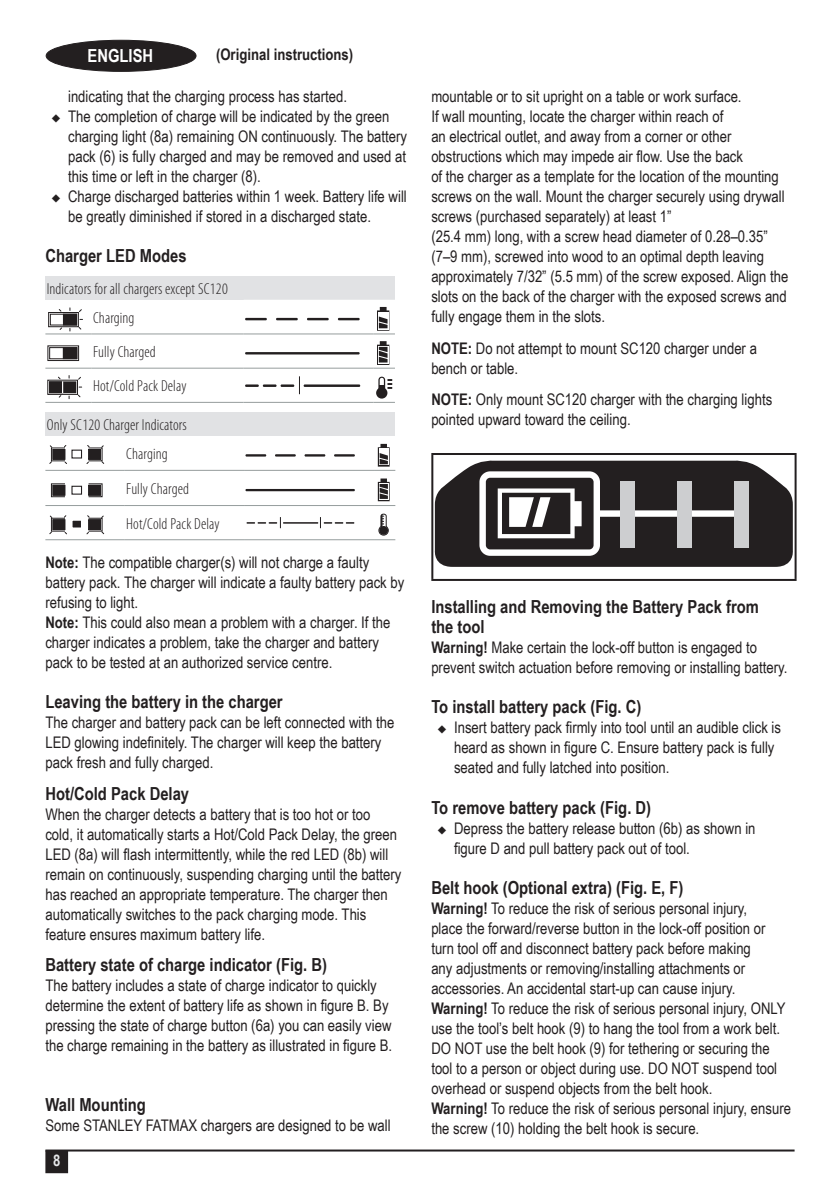
<style>
.page{position:relative;width:840px;height:1191px;background:#fff}
.page>*{position:absolute;margin:0;border:0;box-sizing:border-box;transform-origin:0 0}
.body{font:700 18px/20px "Arial Narrow";color:#231f20}
.t1{font:700 18px "Arial Narrow";color:#fff}
.body-2{font:16px/20px "Arial Narrow";color:#231f20}
.bullet1{font:16px/20px "Arial Narrow";color:#231f20}
.t2{font:300 condensed 16px/28.8px "Myriad Pro";letter-spacing:.005em;color:#231f20}
.t3{font:700 16px "Arial Narrow";color:#231f20}
.t4{font:700 16px "Arial Narrow";color:#e6e7e9}
.s1{font-weight:700}
</style>
<div class="page">
<hr style="left:45px;top:1149px;width:749px;height:2px;background:#231f20">
<div style="left:46px;top:1151px;width:21px;height:21px;background:#231f20"></div>
<div style="left:45px;top:1150px;width:23px;height:23px;border:2px solid #231f20"></div>
<div style="left:46px;top:40px;width:150px;height:31px;background:#231f20;border-radius:50%"></div>
<div style="left:46px;top:40px;width:150px;height:32px;border:1px solid #231f20;border-radius:50%"></div>
<div style="left:45px;top:276px;width:350px;height:24px;background:#e1e2e4"></div>
<hr style="left:45px;top:333px;width:47px;height:1px;background:#969d9d">
<hr style="left:92px;top:333px;width:151px;height:1px;background:#969d9d">
<hr style="left:45px;top:368px;width:47px;height:1px;background:#969d9d">
<hr style="left:92px;top:368px;width:151px;height:1px;background:#969d9d">
<hr style="left:45px;top:402px;width:47px;height:1px;background:#969d9d">
<hr style="left:92px;top:402px;width:151px;height:1px;background:#969d9d">
<div style="left:48px;top:312px;width:30px;height:15px;border:1px solid #231f20"></div>
<div style="left:50px;top:314px;width:27px;height:11px;border:1px solid #231f20"></div>
<svg style="left:58px;top:307px;width:25px;height:25px"></svg>
<div style="left:48px;top:346px;width:31px;height:15px;border:1px solid #231f20"></div>
<div style="left:49px;top:347px;width:28px;height:12px;border:1px solid #231f20"></div>
<div style="left:63px;top:348px;width:14px;height:11px;background:#231f20"></div>
<div style="left:63px;top:347px;width:14px;height:12px;border:1px solid #231f20"></div>
<div style="left:48px;top:380px;width:30px;height:14px;border:1px solid #231f20"></div>
<div style="left:49px;top:382px;width:14px;height:11px;background:#231f20"></div>
<svg style="left:58px;top:375px;width:24px;height:24px"></svg>
<svg style="left:243px;top:306px;width:152px;height:97px"></svg>
<div style="left:45px;top:413px;width:350px;height:23px;background:#e1e2e4"></div>
<hr style="left:125px;top:470px;width:119px;height:1px;background:#969d9d">
<hr style="left:125px;top:505px;width:119px;height:1px;background:#969d9d">
<hr style="left:45px;top:470px;width:80px;height:1px;background:#969d9d">
<hr style="left:45px;top:505px;width:80px;height:1px;background:#969d9d">
<hr style="left:45px;top:539px;width:80px;height:1px;background:#969d9d">
<hr style="left:125px;top:539px;width:119px;height:1px;background:#969d9d">
<svg style="left:49px;top:445px;width:18px;height:19px"></svg>
<svg style="left:86px;top:445px;width:18px;height:19px"></svg>
<div style="left:71px;top:449px;width:11px;height:9px;border:1px solid #231f20"></div>
<svg style="left:51px;top:484px;width:14px;height:13px"></svg>
<div style="left:53px;top:485px;width:12px;height:10px;background:#231f20"></div>
<svg style="left:88px;top:484px;width:14px;height:13px"></svg>
<div style="left:88px;top:485px;width:13px;height:10px;background:#231f20"></div>
<div style="left:88px;top:485px;width:12px;height:10px;border:1px solid #231f20"></div>
<div style="left:71px;top:486px;width:11px;height:8px;border:1px solid #231f20"></div>
<div style="left:72px;top:520px;width:9px;height:8px;background:#231f20"></div>
<div style="left:71px;top:519px;width:11px;height:9px;border:1px solid #fff"></div>
<svg style="left:49px;top:515px;width:18px;height:19px"></svg>
<svg style="left:86px;top:515px;width:18px;height:19px"></svg>
<svg style="left:244px;top:443px;width:151px;height:97px"></svg>
<hr style="left:431px;top:453px;width:365px;height:2px;background:#231f20">
<hr style="left:431px;top:455px;width:2px;height:124px;background:#231f20">
<hr style="left:794px;top:455px;width:2px;height:124px;background:#231f20">
<hr style="left:431px;top:579px;width:365px;height:2px;background:#231f20">
<svg style="left:434px;top:461px;width:358px;height:106px"></svg>
<div style="left:620px;top:481px;width:14px;height:67px;background:#cdced0"></div>
<div style="left:677px;top:481px;width:14px;height:67px;background:#cdced0"></div>
<div style="left:733px;top:481px;width:14px;height:67px;background:#cdced0"></div>
<p class="t1" style="left:87px;top:42px;width:67px">ENGLISH</p>
<p class="t3" style="left:216px;top:42px;width:139px">(Original instructions)</p>
<p class="bullet1" style="left:68px;top:86px;width:280px">indicating that the charging process has started.</p>
<p class="bullet1" style="left:68px;top:106px;width:340px;text-indent:-17px">◆ The completion of charge will be indicated by the green charging light (8a) remaining ON continuously. The battery pack (6) is fully charged and may be removed and used at this time or left in the charger (8).</p>
<p class="bullet1" style="left:68px;top:186px;width:340px;text-indent:-17px">◆ Charge discharged batteries within 1 week. Battery life will be greatly diminished if stored in a discharged state.</p>
<p class="body" style="left:45px;top:245px;width:143px">Charger LED Modes</p>
<p class="t2" style="left:93px;top:275px;width:136px;text-indent:-46px">Indicators for all chargers except SC120<br>Charging</p>
<p class="t2" style="left:93px;top:335px;width:95px;line-height:34.2px">Fully Charged<br>Hot/Cold Pack Delay</p>
<p class="t2" style="left:126px;top:411px;width:62px;text-indent:-79px">Only SC120 Charger Indicators<br>Charging</p>
<p class="t2" style="left:126px;top:472px;width:95px;line-height:34.6px">Fully Charged<br>Hot/Cold Pack Delay</p>
<p class="body-2" style="left:45px;top:552px;width:360px"><span class="s1">Note:</span> The compatible charger(s) will not charge a faulty battery pack. The charger will indicate a faulty battery pack by refusing to light.</p>
<p class="body-2" style="left:45px;top:612px;width:346px"><span class="s1">Note:</span> This could also mean a problem with a charger. If the charger indicates a problem, take the charger and battery pack to be tested at an authorized service centre.</p>
<p class="body" style="left:45px;top:691px;width:239px">Leaving the battery in the charger</p>
<p class="body-2" style="left:45px;top:712px;width:350px">The charger and battery pack can be left connected with the<br>LED glowing indefinitely. The charger will keep the battery pack fresh and fully charged.</p>
<p class="body" style="left:45px;top:782px;width:145px">Hot/Cold Pack Delay</p>
<p class="body-2" style="left:45px;top:803px;width:357px">When the charger detects a battery that is too hot or too cold, it automatically starts a Hot/Cold Pack Delay, the green LED (8a) will flash intermittently, while the red LED (8b) will remain on continuously, suspending charging until the battery has reached an appropriate temperature. The charger then automatically switches to the pack charging mode. This feature ensures maximum battery life.</p>
<p class="body" style="left:45px;top:953px;width:283px">Battery state of charge indicator (Fig. B)</p>
<p class="body-2" style="left:45px;top:974px;width:348px">The battery includes a state of charge indicator to quickly determine the extent of battery life as shown in figure B. By pressing the state of charge button (6a) you can easily view the charge remaining in the battery as illustrated in figure B.</p>
<p class="body" style="left:45px;top:1094px;width:102px">Wall Mounting</p>
<p class="body-2" style="left:45px;top:1115px;width:346px">Some STANLEY FATMAX chargers are designed to be wall</p>
<p class="t4" style="left:53px;top:1148px;width:9px">8</p>
<p class="body-2" style="left:431px;top:86px;width:311px">mountable or to sit upright on a table or work surface.</p>
<p class="body-2" style="left:431px;top:106px;width:293px">If wall mounting, locate the charger within reach of</p>
<p class="body-2" style="left:431px;top:126px;width:313px">an electrical outlet, and away from a corner or other obstructions which may impede air flow. Use the back</p>
<p class="body-2" style="left:431px;top:166px;width:354px">of the charger as a template for the location of the mounting screws on the wall. Mount the charger securely using drywall screws (purchased separately) at least 1”</p>
<p class="body-2" style="left:431px;top:226px;width:358px">(25.4 mm) long, with a screw head diameter of 0.28–0.35” (7–9 mm), screwed into wood to an optimal depth leaving approximately 7/32” (5.5 mm) of the screw exposed. Align the slots on the back of the charger with the exposed screws and fully engage them in the slots.</p>
<p class="body-2" style="left:431px;top:337px;width:327px"><span class="s1">NOTE:</span> Do not attempt to mount SC120 charger under a bench or table.</p>
<p class="body-2" style="left:431px;top:389px;width:342px"><span class="s1">NOTE:</span> Only mount SC120 charger with the charging lights pointed upward toward the ceiling.</p>
<p class="body" style="left:431px;top:596px;width:329px">Installing and Removing the Battery Pack from the tool</p>
<p class="body-2" style="left:431px;top:637px;width:357px"><span class="s1">Warning!</span> Make certain the lock-off button is engaged to prevent switch actuation before removing or installing battery.</p>
<p class="body" style="left:431px;top:696px;width:211px">To install battery pack (Fig. C)</p>
<p class="bullet1" style="left:454px;top:717px;width:328px;text-indent:-17px">◆ Insert battery pack firmly into tool until an audible click is heard as shown in figure C. Ensure battery pack is fully seated and fully latched into position.</p>
<p class="body" style="left:431px;top:796px;width:221px">To remove battery pack (Fig. D)</p>
<p class="bullet1" style="left:454px;top:817px;width:303px;text-indent:-17px">◆ Depress the battery release button (6b) as shown in figure D and pull battery pack out of tool.</p>
<p class="body" style="left:431px;top:876px;width:253px">Belt hook (Optional extra) (Fig. E, F)</p>
<p class="body-2" style="left:431px;top:897px;width:335px"><span class="s1">Warning!</span> To reduce the risk of serious personal injury, place the forward/reverse button in the lock-off position or turn tool off and disconnect battery pack before making any adjustments or removing/installing attachments or accessories. An accidental start-up can cause injury.</p>
<p class="body-2" style="left:431px;top:997px;width:355px"><span class="s1">Warning!</span> To reduce the risk of serious personal injury, ONLY use the tool’s belt hook (9) to hang the tool from a work belt.<br>DO NOT use the belt hook (9) for tethering or securing the tool to a person or object during use. DO NOT suspend tool overhead or suspend objects from the belt hook.</p>
<p class="body-2" style="left:431px;top:1097px;width:361px"><span class="s1">Warning!</span> To reduce the risk of serious personal injury, ensure the screw (10) holding the belt hook is secure.</p>
</div>
